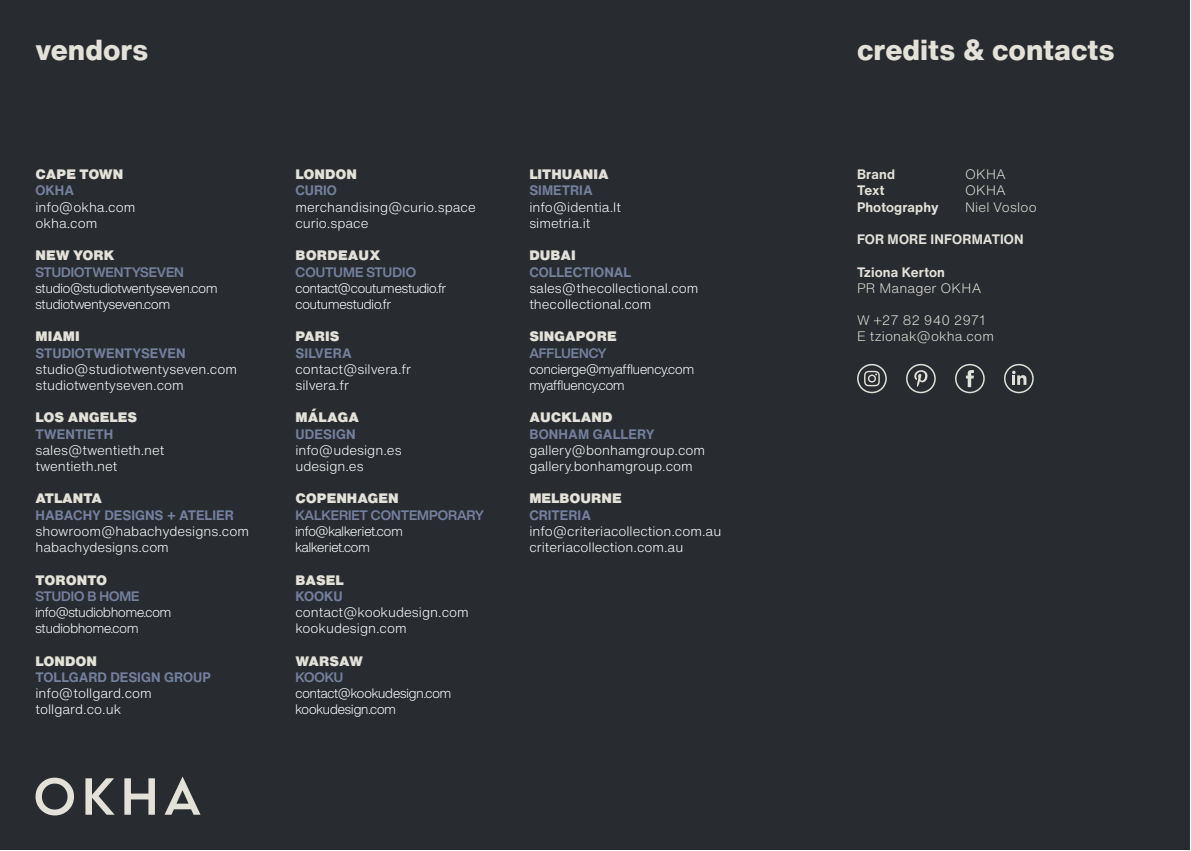
<style>
.page{position:relative;width:1191px;height:851px;background:#fff}
.page>*{position:absolute;margin:0;border:0;box-sizing:border-box;transform-origin:0 0}
.t1{font:800 28.5px "Helvetica Now Text";letter-spacing:-.005em;color:#e3e1d8}
.t2{font:300 13.5px/16.2px "Helvetica Now Text";color:#fff}
.t3{font:300 13.5px/16.2px "Helvetica Now Display";color:#fff}
.t4{font:900 13.5px "Helvetica Now Text";color:#e3e1d8}
.t5{font:700 13.5px "Helvetica Now Text";color:#73809f}
.t6{font:700 13.5px "Helvetica Now Display";color:#73809f}
.t7{font:300 13.5px/16.2px "Helvetica Now Text";letter-spacing:.01em;color:#e3e1d8}
.t8{font:700 13.5px "Helvetica Now Text";letter-spacing:.01em;color:#e3e1d8}
</style>
<div class="page">
<div style="left:1px;top:1px;width:1189px;height:849px;background:#282c30"></div>
<svg style="left:36px;top:777px;width:38px;height:38px"></svg>
<svg style="left:85px;top:778px;width:29px;height:36px"></svg>
<svg style="left:165px;top:776px;width:35px;height:38px"></svg>
<svg style="left:124px;top:778px;width:31px;height:36px"></svg>
<div style="left:955px;top:364px;width:29px;height:29px;border:2px solid #e1e0d8;border-radius:14px"></div>
<svg style="left:966px;top:370px;width:8px;height:17px"></svg>
<svg style="left:858px;top:364px;width:28px;height:28px"></svg>
<div style="left:857px;top:364px;width:29px;height:29px;border:2px solid #e1e0d8;border-radius:14px"></div>
<svg style="left:864px;top:371px;width:15px;height:15px"></svg>
<div style="left:1004px;top:364px;width:29px;height:29px;border:2px solid #e1e0d8;border-radius:14px"></div>
<svg style="left:1012px;top:370px;width:14px;height:15px"></svg>
<div style="left:906px;top:364px;width:29px;height:29px;border:2px solid #e1e0d8;border-radius:14px"></div>
<svg style="left:914px;top:370px;width:13px;height:17px"></svg>
<h1 class="t1" style="left:36px;top:29px;width:115px">vendors</h1>
<h1 class="t1" style="left:857px;top:29px;width:259px">credits &amp; contacts</h1>
<p class="t4" style="left:36px;top:164px;width:89px">CAPE TOWN</p>
<p class="t5" style="left:36px;top:180px;width:40px">OKHA</p>
<p class="t2" style="left:36px;top:198px;width:101px">info@okha.com okha.com</p>
<p class="t4" style="left:36px;top:245px;width:81px">NEW YORK</p>
<p class="t6" style="left:36px;top:262px;width:150px">STUDIOTWENTYSEVEN</p>
<p class="t3" style="left:36px;top:279px;width:183px">studio@studiotwentyseven.com studiotwentyseven.com</p>
<p class="t4" style="left:36px;top:326px;width:46px">MIAMI</p>
<p class="t5" style="left:36px;top:342px;width:152px">STUDIOTWENTYSEVEN</p>
<p class="t2" style="left:36px;top:360px;width:203px">studio@studiotwentyseven.com studiotwentyseven.com</p>
<p class="t4" style="left:36px;top:407px;width:103px">LOS ANGELES</p>
<p class="t5" style="left:36px;top:423px;width:79px">TWENTIETH</p>
<p class="t2" style="left:36px;top:441px;width:130px">sales@twentieth.net twentieth.net</p>
<p class="t4" style="left:36px;top:488px;width:68px">ATLANTA</p>
<p class="t5" style="left:36px;top:504px;width:200px">HABACHY DESIGNS + ATELIER</p>
<p class="t2" style="left:36px;top:522px;width:215px">showroom@habachydesigns.com habachydesigns.com</p>
<p class="t4" style="left:36px;top:569px;width:73px">TORONTO</p>
<p class="t6" style="left:36px;top:586px;width:105px">STUDIO B HOME</p>
<p class="t3" style="left:36px;top:603px;width:137px">info@studiobhome.com studiobhome.com</p>
<p class="t4" style="left:36px;top:650px;width:63px">LONDON</p>
<p class="t5" style="left:36px;top:666px;width:177px">TOLLGARD DESIGN GROUP</p>
<p class="t2" style="left:36px;top:684px;width:118px">info@tollgard.com tollgard.co.uk</p>
<p class="t4" style="left:295px;top:164px;width:63px">LONDON</p>
<p class="t5" style="left:295px;top:180px;width:43px">CURIO</p>
<p class="t2" style="left:295px;top:198px;width:182px">merchandising@curio.space curio.space</p>
<p class="t4" style="left:295px;top:245px;width:86px">BORDEAUX</p>
<p class="t6" style="left:295px;top:262px;width:122px">COUTUME STUDIO</p>
<p class="t3" style="left:295px;top:279px;width:153px">contact@coutumestudio.fr coutumestudio.fr</p>
<p class="t4" style="left:295px;top:326px;width:46px">PARIS</p>
<p class="t5" style="left:295px;top:342px;width:58px">SILVERA</p>
<p class="t2" style="left:295px;top:360px;width:117px">contact@silvera.fr silvera.fr</p>
<p class="t4" style="left:295px;top:407px;width:65px">MÁLAGA</p>
<p class="t5" style="left:295px;top:423px;width:62px">UDESIGN</p>
<p class="t2" style="left:295px;top:441px;width:108px">info@udesign.es udesign.es</p>
<p class="t4" style="left:295px;top:488px;width:105px">COPENHAGEN</p>
<p class="t6" style="left:295px;top:505px;width:190px">KALKERIET CONTEMPORARY</p>
<p class="t3" style="left:295px;top:522px;width:109px">info@kalkeriet.com kalkeriet.com</p>
<p class="t4" style="left:295px;top:569px;width:50px">BASEL</p>
<p class="t5" style="left:295px;top:585px;width:49px">KOOKU</p>
<p class="t2" style="left:295px;top:603px;width:175px">contact@kookudesign.com kookudesign.com</p>
<p class="t4" style="left:295px;top:650px;width:69px">WARSAW</p>
<p class="t6" style="left:295px;top:667px;width:49px">KOOKU</p>
<p class="t3" style="left:295px;top:684px;width:157px">contact@kookudesign.com kookudesign.com</p>
<p class="t4" style="left:529px;top:164px;width:81px">LITHUANIA</p>
<p class="t5" style="left:529px;top:180px;width:65px">SIMETRIA</p>
<p class="t2" style="left:529px;top:198px;width:93px">info@identia.lt simetria.it</p>
<p class="t4" style="left:529px;top:245px;width:48px">DUBAI</p>
<p class="t5" style="left:529px;top:261px;width:103px">COLLECTIONAL</p>
<p class="t2" style="left:529px;top:279px;width:171px">sales@thecollectional.com thecollectional.com</p>
<p class="t4" style="left:529px;top:326px;width:89px">SINGAPORE</p>
<p class="t6" style="left:529px;top:343px;width:79px">AFFLUENCY</p>
<p class="t3" style="left:529px;top:360px;width:166px">concierge@myaffluency.com myaffluency.com</p>
<p class="t4" style="left:529px;top:407px;width:85px">AUCKLAND</p>
<p class="t5" style="left:529px;top:423px;width:127px">BONHAM GALLERY</p>
<p class="t2" style="left:529px;top:441px;width:177px">gallery@bonhamgroup.com gallery.bonhamgroup.com</p>
<p class="t4" style="left:529px;top:488px;width:94px">MELBOURNE</p>
<p class="t5" style="left:529px;top:504px;width:63px">CRITERIA</p>
<p class="t2" style="left:529px;top:522px;width:193px">info@criteriacollection.com.au criteriacollection.com.au</p>
<p class="t8" style="left:857px;top:164px;width:40px">Brand</p>
<p class="t7" style="left:965px;top:166px;width:42px">OKHA</p>
<p class="t8" style="left:857px;top:180px;width:29px">Text</p>
<p class="t7" style="left:965px;top:182px;width:42px">OKHA</p>
<p class="t8" style="left:857px;top:197px;width:83px">Photography</p>
<p class="t7" style="left:965px;top:198px;width:73px">Niel Vosloo</p>
<p class="t8" style="left:857px;top:229px;width:168px">FOR MORE INFORMATION</p>
<p class="t8" style="left:857px;top:261px;width:89px">Tziona Kerton</p>
<p class="t7" style="left:857px;top:279px;width:126px">PR Manager OKHA</p>
<p class="t7" style="left:857px;top:312px;width:138px">W +27 82 940 2971<br>E tzionak@okha.com</p>
</div>
